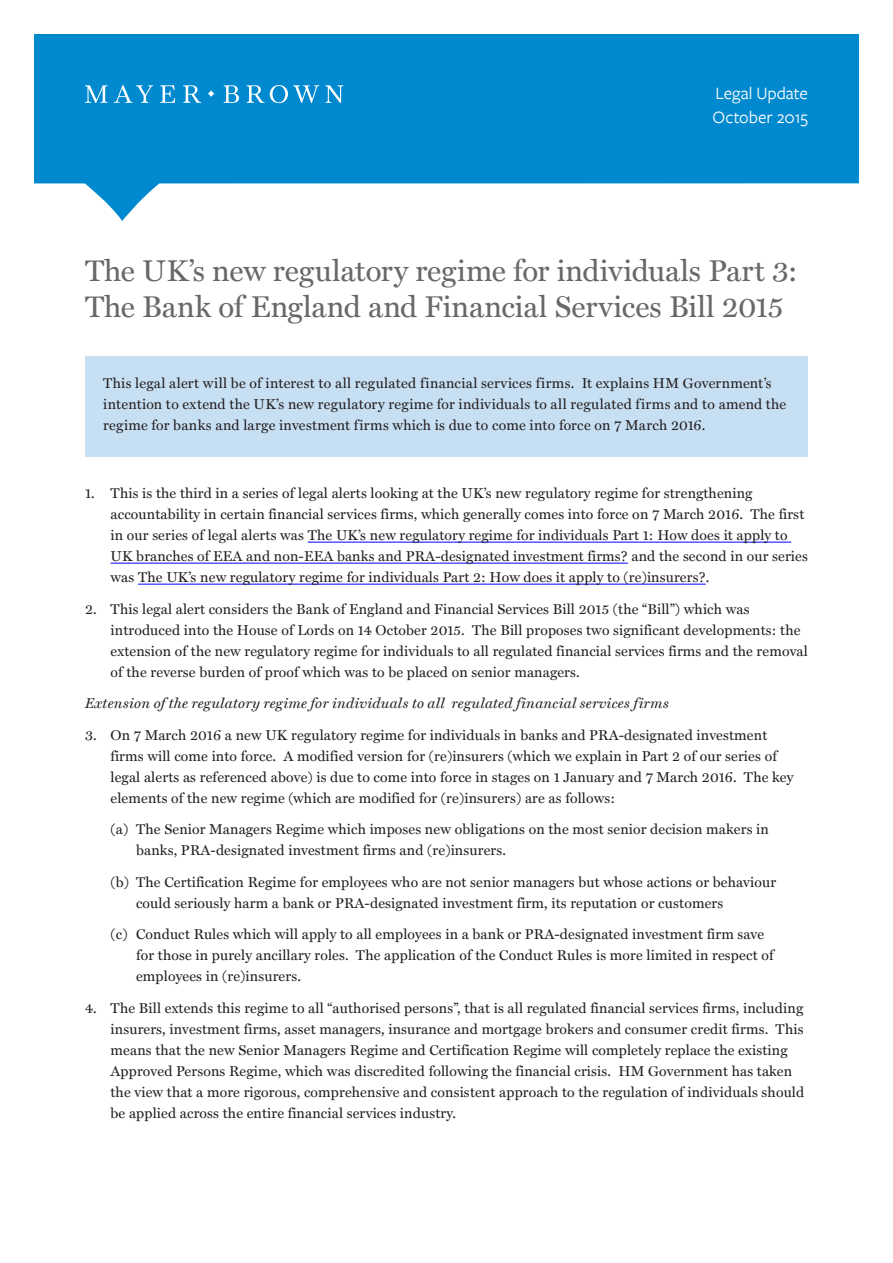
<style>
.page{position:relative;width:893px;height:1263px;background:#fff}
.page>*{position:absolute;margin:0;border:0;box-sizing:border-box;transform-origin:0 0}
.Fractual_headline{font:30px "Miller Text";letter-spacing:-.005em;color:#6a6766}
.Date{font:18px "Freight Sans";color:#fff}
.Body_indent_Numbers{font:14.25px/21px "Miller Text";letter-spacing:.01em;color:#231f20}
.Body_copy{font:14.25px/21px "Miller Text";letter-spacing:.02em;color:#231f20}
.Body_copy-2{font:italic 14.25px "Miller Text";letter-spacing:.02em;color:#231f20}
</style>
<div class="page">
<svg style="left:34px;top:34px;width:825px;height:187px;fill:#0089cf"></svg>
<svg style="left:83px;top:85px;width:260px;height:18px;background:#37a2d9"></svg>
<hr style="left:308px;top:542px;width:483px;height:1px;background:#00f">
<hr style="left:111px;top:563px;width:517px;height:1px;background:#00f">
<hr style="left:138px;top:584px;width:568px;height:1px;background:#00f">
<div style="left:85px;top:356px;width:723px;height:101px;background:#c7dff2"></div>
<p class="Date" style="left:715px;top:84px;width:94px">Legal Update</p>
<p class="Date" style="left:712px;top:108px;width:97px">October 2015</p>
<p class="Fractual_headline" style="left:85px;top:253px;width:714px">The UK’s new regulatory regime for individuals Part 3:</p>
<p class="Fractual_headline" style="left:85px;top:289px;width:700px">The Bank of England and Financial Services Bill 2015</p>
<p class="Body_copy" style="left:103px;top:373px;width:684px">This legal alert will be of interest to all regulated financial services firms. It explains HM Government’s intention to extend the UK’s new regulatory regime for individuals to all regulated firms and to amend the regime for banks and large investment firms which is due to come into force on 7 March 2016.</p>
<p class="Body_indent_Numbers" style="left:111px;top:483px;width:699px;text-indent:-26px">1. This is the third in a series of legal alerts looking at the UK’s new regulatory regime for strengthening accountability in certain financial services firms, which generally comes into force on 7 March 2016. The first in our series of legal alerts was The UK’s new regulatory regime for individuals Part 1: How does it apply to UK branches of EEA and non-EEA banks and PRA-designated investment firms? and the second in our series was The UK’s new regulatory regime for individuals Part 2: How does it apply to (re)insurers?.</p>
<p class="Body_indent_Numbers" style="left:111px;top:598px;width:699px;text-indent:-26px">2. This legal alert considers the Bank of England and Financial Services Bill 2015 (the “Bill”) which was introduced into the House of Lords on 14 October 2015. The Bill proposes two significant developments: the extension of the new regulatory regime for individuals to all regulated financial services firms and the removal of the reverse burden of proof which was to be placed on senior managers.</p>
<p class="Body_copy-2" style="left:85px;top:695px;width:585px">Extension of the regulatory regime for individuals to all regulated financial services firms</p>
<p class="Body_indent_Numbers" style="left:111px;top:724px;width:685px;text-indent:-26px">3. On 7 March 2016 a new UK regulatory regime for individuals in banks and PRA-designated investment firms will come into force. A modified version for (re)insurers (which we explain in Part 2 of our series of legal alerts as referenced above) is due to come into force in stages on 1 January and 7 March 2016. The key elements of the new regime (which are modified for (re)insurers) are as follows:</p>
<p class="Body_indent_Numbers" style="left:136px;top:819px;width:634px;text-indent:-26px">(a) The Senior Managers Regime which imposes new obligations on the most senior decision makers in banks, PRA-designated investment firms and (re)insurers.</p>
<p class="Body_indent_Numbers" style="left:136px;top:871px;width:641px;text-indent:-26px">(b) The Certification Regime for employees who are not senior managers but whose actions or behaviour could seriously harm a bank or PRA-designated investment firm, its reputation or customers</p>
<p class="Body_indent_Numbers" style="left:136px;top:924px;width:639px;text-indent:-26px">(c) Conduct Rules which will apply to all employees in a bank or PRA-designated investment firm save for those in purely ancillary roles. The application of the Conduct Rules is more limited in respect of employees in (re)insurers.</p>
<p class="Body_indent_Numbers" style="left:111px;top:997px;width:695px;text-indent:-26px">4. The Bill extends this regime to all “authorised persons”, that is all regulated financial services firms, including insurers, investment firms, asset managers, insurance and mortgage brokers and consumer credit firms. This means that the new Senior Managers Regime and Certification Regime will completely replace the existing Approved Persons Regime, which was discredited following the financial crisis. HM Government has taken the view that a more rigorous, comprehensive and consistent approach to the regulation of individuals should be applied across the entire financial services industry.</p>
</div>
